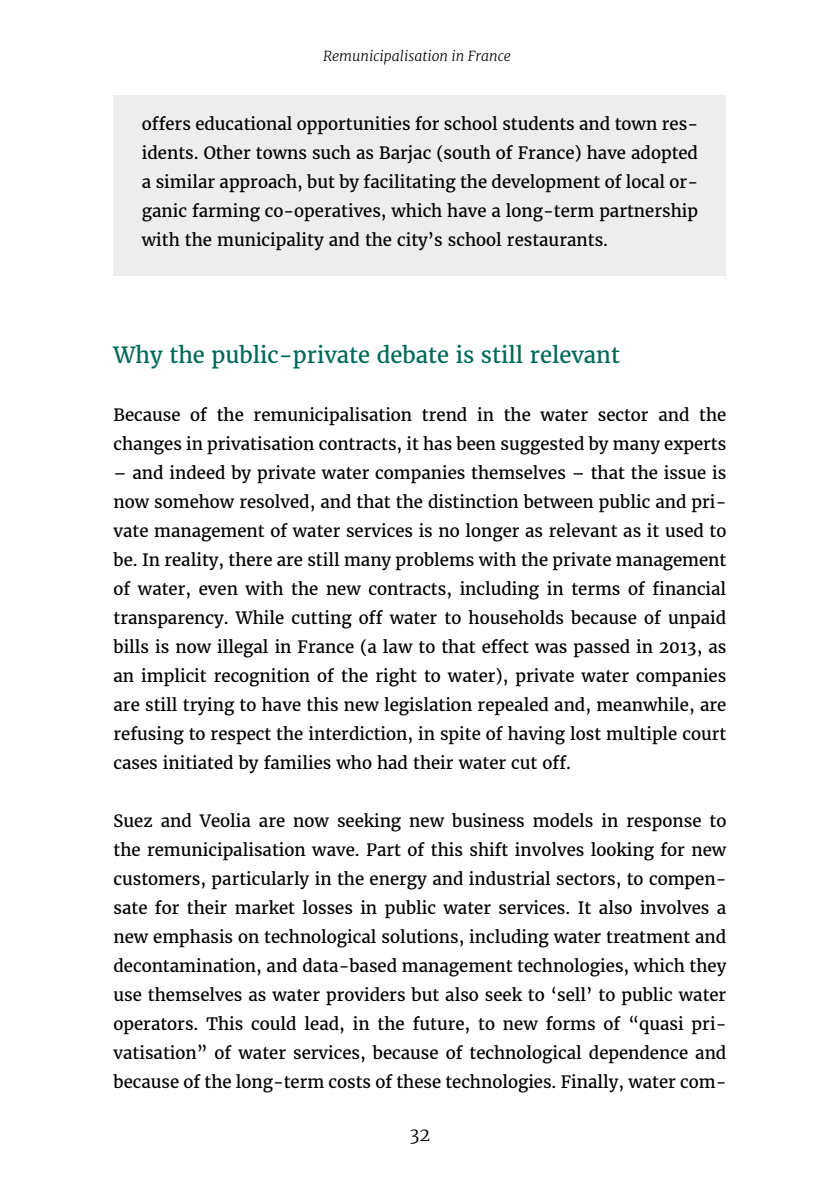
<style>
.page{position:relative;width:840px;height:1191px;background:#fff}
.page>*{position:absolute;margin:0;border:0;box-sizing:border-box;transform-origin:0 0}
.t1{font:22px "Merriweather";color:#006959}
.t2{font:300 18px "Merriweather";color:#000}
.t3{font:16.8px/29px "Merriweather";color:#000;text-align:justify}
.t4{font:italic 300 14px "Merriweather";color:#000}
</style>
<div class="page">
<div style="left:114px;top:95px;width:611px;height:180px;background:#ededed"></div>
<p class="t4" style="left:323px;top:47px;width:189px">Remunicipalisation in France</p>
<p class="t3" style="left:142px;top:110px;width:557px">offers educational opportunities for school students and town res&shy;idents. Other towns such as Barjac (south of France) have adopted a similar approach, but by facilitating the development of local or&shy;ganic farming co-operatives, which have a long-term partnership with the municipality and the city’s school restaurants.</p>
<h1 class="t1" style="left:113px;top:341px;width:507px">Why the public-private debate is still relevant</h1>
<p class="t3" style="left:113px;top:400px;width:614px">Because of the remunicipalisation trend in the water sector and the changes in privatisation contracts, it has been suggested by many experts</p>
<p class="t3" style="left:113px;top:458px;width:614px">– and indeed by private water companies themselves – that the issue is now somehow resolved, and that the distinction between public and pri&shy;vate management of water services is no longer as relevant as it used to be. In reality, there are still many problems with the private management of water, even with the new contracts, including in terms of financial transparency. While cutting off water to households because of unpaid bills is now illegal in France (a law to that effect was passed in 2013, as an implicit recognition of the right to water), private water companies are still trying to have this new legislation repealed and, meanwhile, are refusing to respect the interdiction, in spite of having lost multiple court cases initiated by families who had their water cut off.</p>
<p class="t3" style="left:113px;top:806px;width:614px">Suez and Veolia are now seeking new business models in response to the remunicipalisation wave. Part of this shift involves looking for new customers, particularly in the energy and industrial sectors, to compen&shy;sate for their market losses in public water services. It also involves a new emphasis on technological solutions, including water treatment and decontamination, and data-based management technologies, which they use themselves as water providers but also seek to ‘sell’ to public water operators. This could lead, in the future, to new forms of “quasi pri&shy;vatisation” of water services, because of technological dependence and because of the long-term costs of these technologies. Finally, water com-</p>
<p class="t2" style="left:409px;top:1123px;width:22px">32</p>
</div>
